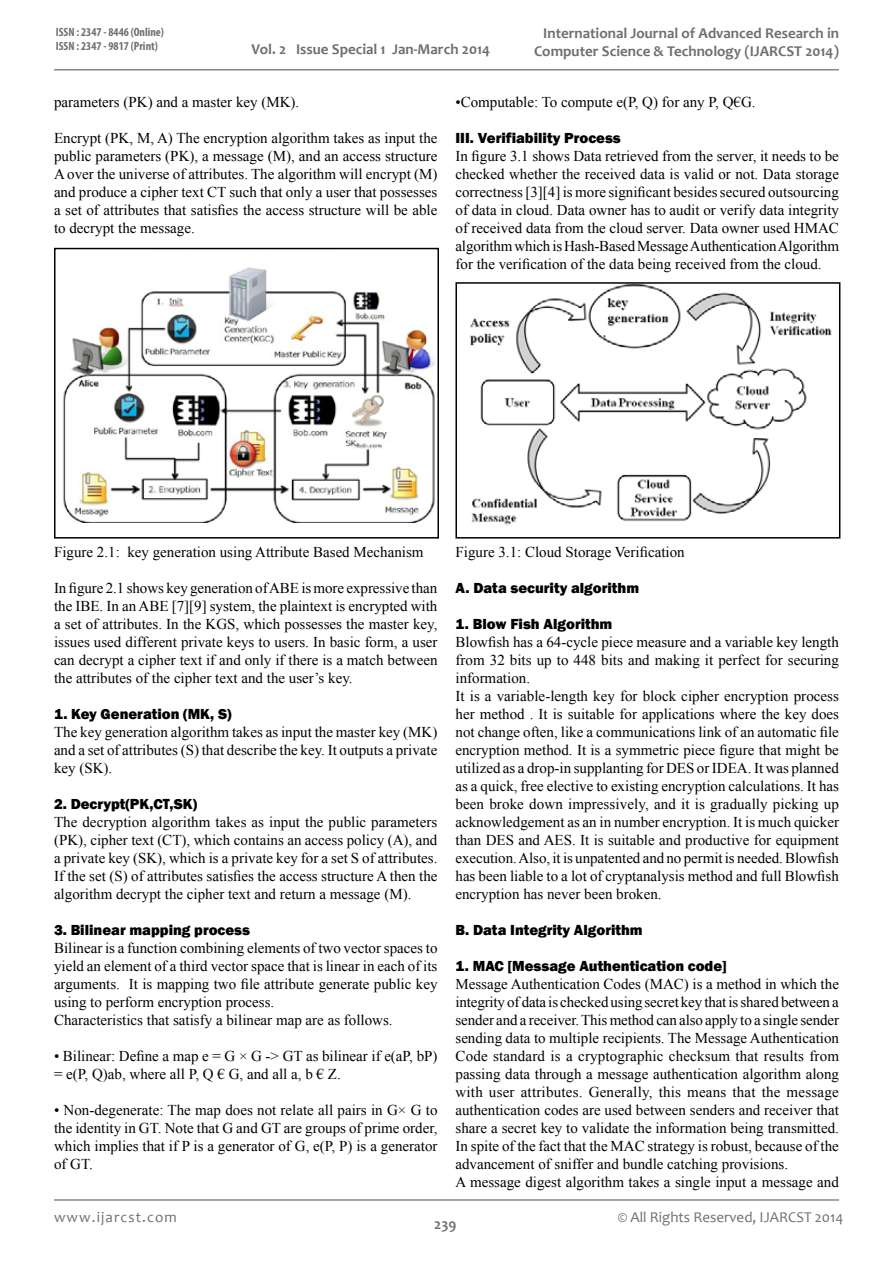
<style>
.page{position:relative;width:893px;height:1263px;background:#fff}
.page>*{position:absolute;margin:0;border:0;box-sizing:border-box;transform-origin:0 0}
.t1{font:15px/18px "Times New Roman";color:#000;text-align:justify}
.t2{font:800 15px "Franklin Gothic";color:#000}
.t3{font:700 15px/18px "Candara";color:#6d6f71;text-align:right}
.t4{font:15px "Candara";color:#6d6f71}
.t5{font:15px "Candara";letter-spacing:.075em;color:#6d6f71}
.t6{font:700 condensed 12px/14.4px "Myriad Pro";color:#6d6f71}
</style>
<div class="page">
<hr style="left:54px;top:69px;width:785px;height:2px;background:#86888b">
<hr style="left:54px;top:1199px;width:785px;height:2px;background:#86888b">
<img style="left:63px;top:267px;width:372px;height:255px">
<div style="left:54px;top:248px;width:385px;height:290px;border:2px solid #000"></div>
<img style="left:470px;top:285px;width:362px;height:240px">
<div style="left:455px;top:282px;width:385px;height:257px;border:2px solid #000"></div>
<p class="t3" style="left:534px;top:24px;width:306px">International Journal of Advanced Research in<br>Computer Science &amp; Technology (IJARCST 2014)</p>
<p class="t6" style="left:56px;top:25px;width:110px">ISSN : 2347 - 8446 (Online)<br>ISSN : 2347 - 9817 (Print)</p>
<p class="t3" style="left:252px;top:40px;width:240px">Vol. 2 Issue Special 1 Jan-March 2014</p>
<p class="t1" style="left:54px;top:92px;width:247px">parameters (PK) and a master key (MK).</p>
<p class="t1" style="left:54px;top:128px;width:385px">Encrypt (PK, M, A) The encryption algorithm takes as input the public parameters (PK), a message (M), and an access structure A over the universe of attributes. The algorithm will encrypt (M) and produce a cipher text CT such that only a user that possesses a set of attributes that satisfies the access structure will be able to decrypt the message.</p>
<p class="t1" style="left:455px;top:92px;width:302px">•Computable: To compute e(P, Q) for any P, Q€G.</p>
<p class="t2" style="left:455px;top:128px;width:167px">III. Verifiability Process</p>
<p class="t1" style="left:455px;top:146px;width:385px">In figure 3.1 shows Data retrieved from the server, it needs to be checked whether the received data is valid or not. Data storage correctness [3][4] is more significant besides secured outsourcing of data in cloud. Data owner has to audit or verify data integrity of received data from the cloud server. Data owner used HMAC algorithm which is Hash-Based Message Authentication Algorithm for the verification of the data being received from the cloud.</p>
<p class="t1" style="left:54px;top:542px;width:371px">Figure 2.1: key generation using Attribute Based Mechanism</p>
<p class="t1" style="left:54px;top:578px;width:385px">In figure 2.1 shows key generation of ABE is more expressive than the IBE. In an ABE [7][9] system, the plaintext is encrypted with a set of attributes. In the KGS, which possesses the master key, issues used different private keys to users. In basic form, a user can decrypt a cipher text if and only if there is a match between the attributes of the cipher text and the user’s key.</p>
<p class="t2" style="left:54px;top:704px;width:179px">1. Key Generation (MK, S)</p>
<p class="t1" style="left:54px;top:722px;width:385px">The key generation algorithm takes as input the master key (MK) and a set of attributes (S) that describe the key. It outputs a private key (SK).</p>
<p class="t2" style="left:54px;top:794px;width:145px">2. Decrypt(PK,CT,SK)</p>
<p class="t1" style="left:54px;top:812px;width:385px">The decryption algorithm takes as input the public parameters (PK), cipher text (CT), which contains an access policy (A), and a private key (SK), which is a private key for a set S of attributes.<br>If the set (S) of attributes satisfies the access structure A then the algorithm decrypt the cipher text and return a message (M).</p>
<p class="t2" style="left:54px;top:920px;width:198px">3. Bilinear mapping process</p>
<p class="t1" style="left:54px;top:938px;width:385px;text-align:left">Bilinear is a function combining elements of two vector spaces to yield an element of a third vector space that is linear in each of its arguments. It is mapping two file attribute generate public key using to perform encryption process.<br>Characteristics that satisfy a bilinear map are as follows.</p>
<p class="t1" style="left:54px;top:1046px;width:385px">• Bilinear: Define a map e = G × G -&gt; GT as bilinear if e(aP, bP) = e(P, Q)ab, where all P, Q € G, and all a, b € Z.</p>
<p class="t1" style="left:54px;top:1100px;width:385px">• Non-degenerate: The map does not relate all pairs in G× G to the identity in GT. Note that G and GT are groups of prime order, which implies that if P is a generator of G, e(P, P) is a generator of GT.</p>
<p class="t1" style="left:455px;top:542px;width:231px">Figure 3.1: Cloud Storage Verification</p>
<p class="t2" style="left:455px;top:578px;width:185px">A. Data security algorithm</p>
<p class="t2" style="left:455px;top:614px;width:158px">1. Blow Fish Algorithm</p>
<p class="t1" style="left:455px;top:632px;width:385px;text-align:left">Blowfish has a 64-cycle piece measure and a variable key length from 32 bits up to 448 bits and making it perfect for securing information.<br>It is a variable-length key for block cipher encryption process her method . It is suitable for applications where the key does not change often, like a communications link of an automatic file encryption method. It is a symmetric piece figure that might be utilized as a drop-in supplanting for DES or IDEA. It was planned as a quick, free elective to existing encryption calculations. It has been broke down impressively, and it is gradually picking up acknowledgement as an in number encryption. It is much quicker than DES and AES. It is suitable and productive for equipment execution. Also, it is unpatented and no permit is needed. Blowfish has been liable to a lot of cryptanalysis method and full Blowfish encryption has never been broken.</p>
<p class="t2" style="left:455px;top:920px;width:189px">B. Data Integrity Algorithm</p>
<p class="t2" style="left:455px;top:956px;width:273px">1. MAC [Message Authentication code]</p>
<p class="t1" style="left:455px;top:974px;width:385px;text-align:left">Message Authentication Codes (MAC) is a method in which the integrity of data is checked using secret key that is shared between a sender and a receiver. This method can also apply to a single sender sending data to multiple recipients. The Message Authentication Code standard is a cryptographic checksum that results from passing data through a message authentication algorithm along with user attributes. Generally, this means that the message authentication codes are used between senders and receiver that share a secret key to validate the information being transmitted.<br>In spite of the fact that the MAC strategy is robust, because of the advancement of sniffer and bundle catching provisions.<br>A message digest algorithm takes a single input a message and</p>
<p class="t5" style="left:54px;top:1207px;width:124px">www.ijarcst.com</p>
<p class="t3" style="left:434px;top:1215px;width:24px">239</p>
<p class="t4" style="left:618px;top:1207px;width:227px">© All Rights Reserved, IJARCST 2014</p>
</div>
